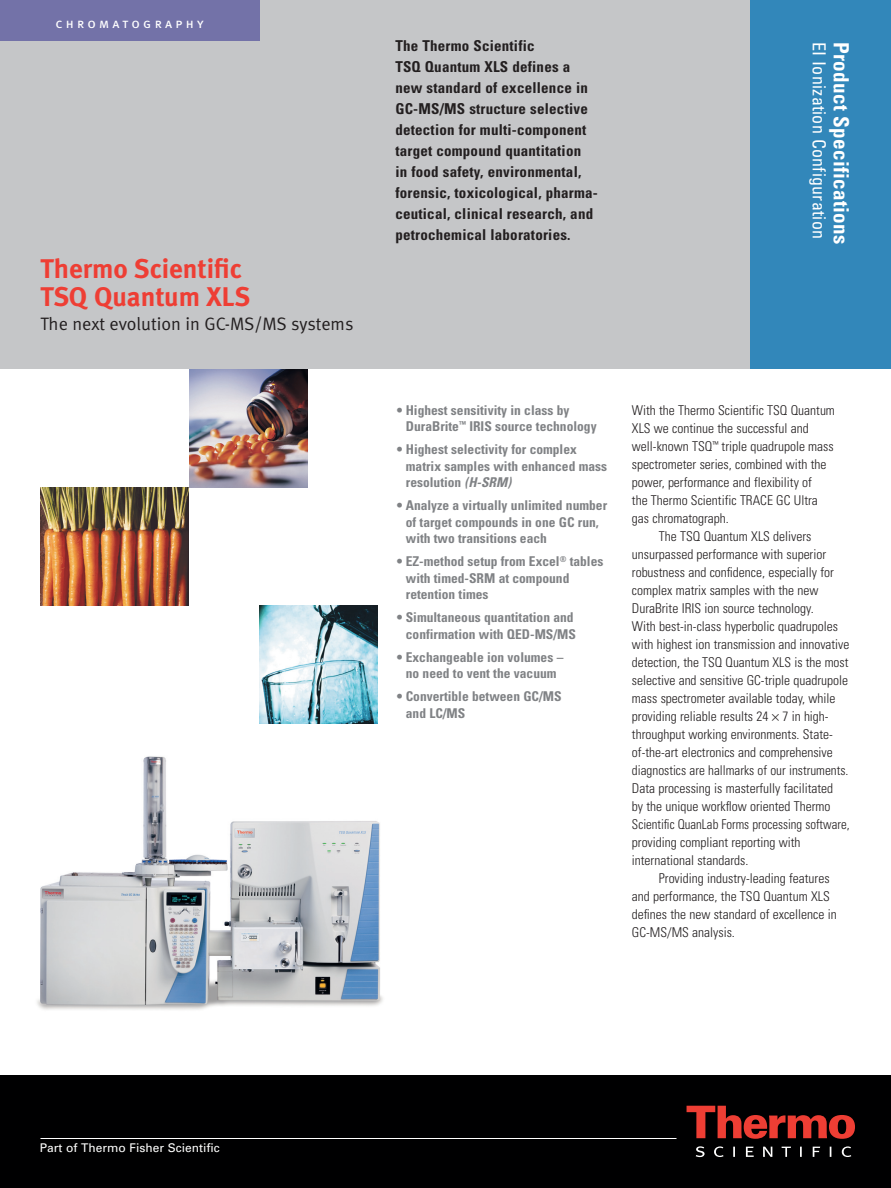
<style>
.page{position:relative;width:891px;height:1188px;background:#fff}
.page>*{position:absolute;margin:0;border:0;box-sizing:border-box;transform-origin:0 0}
.t1{font:27px/28.5px "Meta Bold LF";color:#ee3e34}
.t2{font:700 condensed 21px "Univers";letter-spacing:.015em;color:#fff}
.t3{font:18px "Meta Normal LF";color:#231f20}
.t4{font:condensed 18px "Univers";letter-spacing:.015em;color:#fff}
.t5{font:700 condensed 15px/21px "Univers";letter-spacing:.015em;color:#231f20}
.t6{font:300 condensed 13.5px "Univers";color:#231f20}
.t7{font:700 condensed 13.5px/16.5px "Univers";color:#808285}
.t8{font:300 condensed 13.5px "Univers";color:#231f20;scale:.95 1}
.t9{font:13.5px "Meta Book LF Caps";letter-spacing:.245em;color:#fff}
.t10{font:12px "Univers";color:#fff}
.s1{font-style:italic}
</style>
<div class="page">
<img style="left:37px;top:756px;width:346px;height:254px">
<div style="left:0;top:0;width:750px;height:369px;background:#c5c6c8"></div>
<div style="left:750px;top:0;width:141px;height:369px;background:#3287ba"></div>
<div style="left:0;top:1076px;width:891px;height:112px;background:#000001"></div>
<svg style="left:687px;top:1106px;width:168px;height:33px"></svg>
<svg style="left:696px;top:1146px;width:155px;height:11px"></svg>
<hr style="left:40px;top:1138px;width:636px;height:1px;background:#fff">
<div style="left:0;top:0;width:259px;height:40px;background:#7372a8"></div>
<img style="left:189px;top:369px;width:118px;height:118px">
<img style="left:259px;top:606px;width:118px;height:118px">
<img style="left:40px;top:487px;width:148px;height:119px">
<p class="t9" style="left:55px;top:15px;width:150px">chromatography</p>
<h1 class="t1" style="left:40px;top:256px;width:211px">Thermo Scientific<br>TSQ Quantum XLS</h1>
<h3 class="t3" style="left:40px;top:317px;width:315px">The next evolution in GC-MS/MS systems</h3>
<p class="t5" style="left:395px;top:37px;width:204px">The Thermo Scientific<br>TSQ Quantum XLS defines a new standard of excellence in<br>GC-MS/MS structure selective detection for multi-component target compound quantitation<br>in food safety, environmental, forensic, toxicological, pharma&shy;ceutical, clinical research, and petrochemical laboratories.</p>
<h3 class="t4" style="left:826px;top:42px;width:198px;rotate:90deg">EI Ionization Configuration</h3>
<h2 class="t2" style="left:849px;top:42px;width:203px;rotate:90deg">Product Specifications</h2>
<p class="t7" style="left:406px;top:403px;width:192px;text-indent:-9px">• Highest sensitivity in class by<br>DuraBrite<sup>™</sup> IRIS source technology</p>
<p class="t7" style="left:406px;top:443px;width:203px;text-indent:-9px">• Highest selectivity for complex matrix samples with enhanced mass resolution <span class="s1">(H-SRM)</span></p>
<p class="t7" style="left:406px;top:499px;width:203px;text-indent:-9px">• Analyze a virtually unlimited number of target compounds in one GC run, with two transitions each</p>
<p class="t7" style="left:406px;top:555px;width:199px;text-indent:-9px">• EZ-method setup from Excel<sup>®</sup> tables with timed-SRM at compound retention times</p>
<p class="t7" style="left:397px;top:611px;width:181px;text-align:right">• Simultaneous quantitation and confirmation with QED-MS/MS</p>
<p class="t7" style="left:397px;top:650px;width:168px;text-align:center">• Exchangeable ion volumes – no need to vent the vacuum</p>
<p class="t7" style="left:406px;top:689px;width:157px;text-indent:-9px">• Convertible between GC/MS and LC/MS</p>
<p class="t6" style="left:632px;top:405px;width:205px">With the Thermo Scientific TSQ Quantum</p>
<p class="t6" style="left:632px;top:423px;width:178px">XLS we continue the successful and</p>
<p class="t6" style="left:632px;top:441px;width:203px">well-known TSQ<sup>™</sup> triple quadrupole mass</p>
<p class="t6" style="left:632px;top:459px;width:196px">spectrometer series, combined with the</p>
<p class="t6" style="left:632px;top:477px;width:182px">power, performance and flexibility of</p>
<p class="t6" style="left:632px;top:495px;width:187px">the Thermo Scientific TRACE GC Ultra</p>
<p class="t6" style="left:632px;top:513px;width:98px">gas chromatograph.</p>
<p class="t6" style="left:659px;top:531px;width:154px">The TSQ Quantum XLS delivers</p>
<p class="t6" style="left:632px;top:549px;width:196px">unsurpassed performance with superior</p>
<p class="t6" style="left:632px;top:567px;width:203px">robustness and confidence, especially for</p>
<p class="t6" style="left:632px;top:585px;width:188px">complex matrix samples with the new</p>
<p class="t6" style="left:632px;top:603px;width:183px">DuraBrite IRIS ion source technology.</p>
<p class="t6" style="left:632px;top:621px;width:208px">With best-in-class hyperbolic quadrupoles</p>
<p class="t6" style="left:632px;top:639px;width:219px">with highest ion transmission and innovative</p>
<p class="t6" style="left:632px;top:657px;width:218px">detection, the TSQ Quantum XLS is the most</p>
<p class="t6" style="left:632px;top:675px;width:218px">selective and sensitive GC-triple quadrupole</p>
<p class="t6" style="left:632px;top:693px;width:205px">mass spectrometer available today, while</p>
<p class="t6" style="left:632px;top:711px;width:198px">providing reliable results 24 7 in high-</p>
<p class="t6" style="left:632px;top:729px;width:202px">throughput working environments. State-</p>
<p class="t6" style="left:632px;top:747px;width:202px">of-the-art electronics and comprehensive</p>
<p class="t6" style="left:632px;top:765px;width:218px">diagnostics are hallmarks of our instruments.</p>
<p class="t6" style="left:632px;top:783px;width:203px">Data processing is masterfully facilitated</p>
<p class="t6" style="left:632px;top:801px;width:200px">by the unique workflow oriented Thermo</p>
<p class="t8" style="left:632px;top:819px;width:231px">Scientific QuanLab Forms processing software,</p>
<p class="t6" style="left:632px;top:837px;width:170px">providing compliant reporting with</p>
<p class="t6" style="left:632px;top:855px;width:118px">international standards.</p>
<p class="t6" style="left:659px;top:873px;width:172px">Providing industry-leading features</p>
<p class="t6" style="left:632px;top:891px;width:199px">and performance, the TSQ Quantum XLS</p>
<p class="t6" style="left:632px;top:909px;width:206px">defines the new standard of excellence in</p>
<p class="t6" style="left:632px;top:927px;width:105px">GC-MS/MS analysis.</p>
<p class="t10" style="left:40px;top:1144px;width:181px">Part of Thermo Fisher Scientific</p>
</div>
